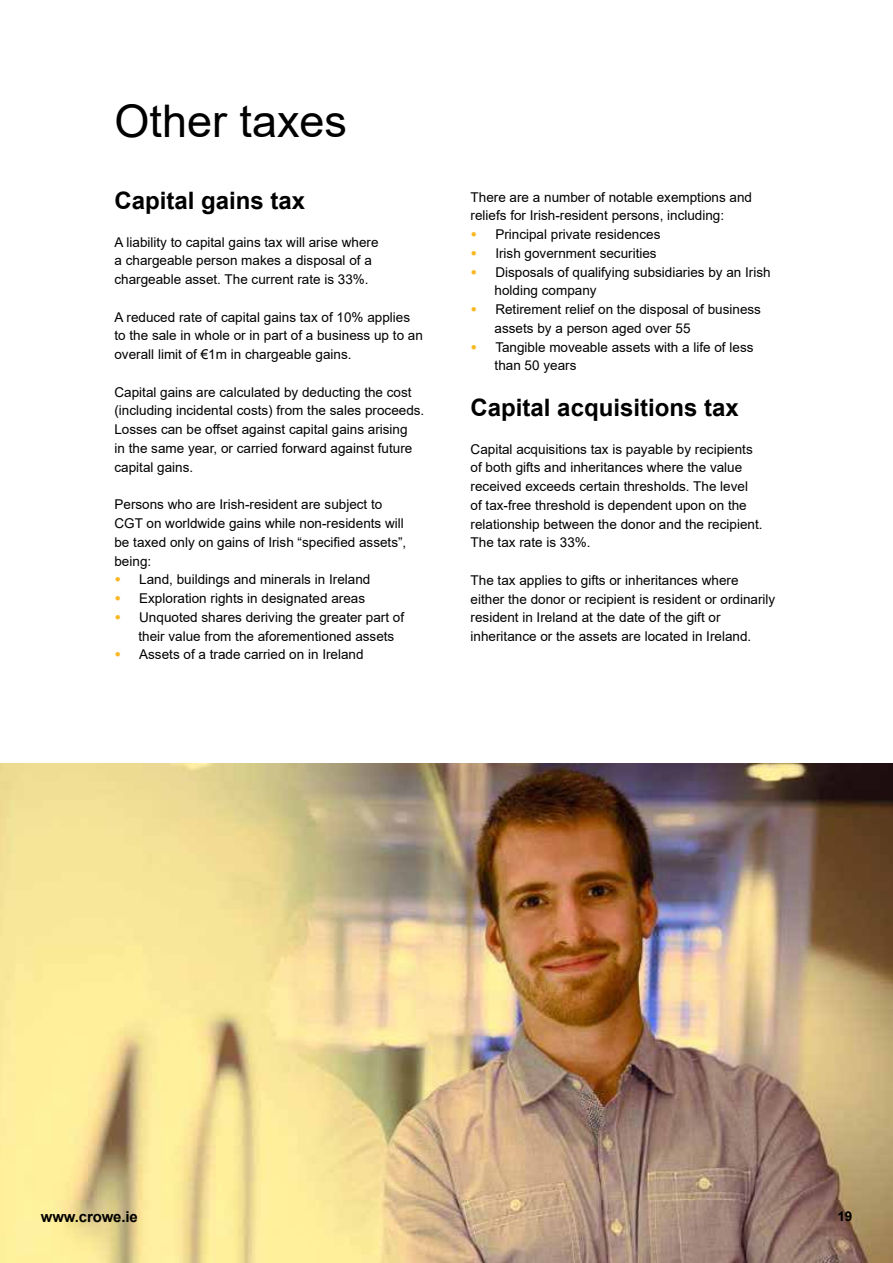
<style>
.page{position:relative;width:893px;height:1263px;background:#fff}
.page>*{position:absolute;margin:0;border:0;box-sizing:border-box;transform-origin:0 0}
.t1{font:45px "Arial";color:#000}
.t2{font:700 24px "Arial";color:#000}
.t3{font:700 15px "Arial";letter-spacing:-.01em;color:#000}
.t4{font:13.5px/18.8px "Arial";color:#000}
.t5{font:700 13.5px "Arial";color:#000}
.s1{font-weight:900;color:#f9b722}
</style>
<div class="page">
<img style="left:0;top:763px;width:893px;height:500px">
<h1 class="t1" style="left:114px;top:91px;width:234px">Other taxes</h1>
<h2 class="t2" style="left:114px;top:184px;width:192px">Capital gains tax</h2>
<p class="t4" style="left:114px;top:232px;width:266px">A liability to capital gains tax will arise where a chargeable person makes a disposal of a chargeable asset. The current rate is 33%.</p>
<p class="t4" style="left:114px;top:307px;width:310px">A reduced rate of capital gains tax of 10% applies to the sale in whole or in part of a business up to an overall limit of €1m in chargeable gains.</p>
<p class="t4" style="left:114px;top:382px;width:311px">Capital gains are calculated by deducting the cost (including incidental costs) from the sales proceeds.<br>Losses can be offset against capital gains arising<br>in the same year, or carried forward against future capital gains.</p>
<p class="t4" style="left:114px;top:495px;width:293px">Persons who are Irish-resident are subject to CGT on worldwide gains while non-residents will be taxed only on gains of Irish “specified assets”, being:</p>
<p class="t4" style="left:114px;top:570px;width:257px"><span class="s1">•</span> Land, buildings and minerals in Ireland</p>
<p class="t4" style="left:114px;top:589px;width:252px"><span class="s1">•</span> Exploration rights in designated areas</p>
<p class="t4" style="left:138px;top:607px;width:267px;text-indent:-24px"><span class="s1">•</span> Unquoted shares deriving the greater part of their value from the aforementioned assets</p>
<p class="t4" style="left:114px;top:645px;width:251px"><span class="s1">•</span> Assets of a trade carried on in Ireland</p>
<p class="t4" style="left:471px;top:187px;width:283px">There are a number of notable exemptions and reliefs for Irish-resident persons, including:</p>
<p class="t4" style="left:471px;top:225px;width:191px"><span class="s1">•</span> Principal private residences</p>
<p class="t4" style="left:471px;top:244px;width:188px"><span class="s1">•</span> Irish government securities</p>
<p class="t4" style="left:495px;top:262px;width:278px;text-indent:-24px"><span class="s1">•</span> Disposals of qualifying subsidiaries by an Irish holding company</p>
<p class="t4" style="left:495px;top:300px;width:268px;text-indent:-24px"><span class="s1">•</span> Retirement relief on the disposal of business assets by a person aged over 55</p>
<p class="t4" style="left:495px;top:337px;width:260px;text-indent:-24px"><span class="s1">•</span> Tangible moveable assets with a life of less than 50 years</p>
<h2 class="t2" style="left:471px;top:391px;width:270px">Capital acquisitions tax</h2>
<p class="t4" style="left:471px;top:439px;width:293px">Capital acquisitions tax is payable by recipients of both gifts and inheritances where the value received exceeds certain thresholds. The level of tax-free threshold is dependent upon on the relationship between the donor and the recipient.<br>The tax rate is 33%.</p>
<p class="t4" style="left:471px;top:571px;width:306px">The tax applies to gifts or inheritances where either the donor or recipient is resident or ordinarily resident in Ireland at the date of the gift or inheritance or the assets are located in Ireland.</p>
<p class="t3" style="left:41px;top:1206px;width:99px">www.crowe.ie</p>
<p class="t5" style="left:837px;top:1206px;width:16px">19</p>
</div>
